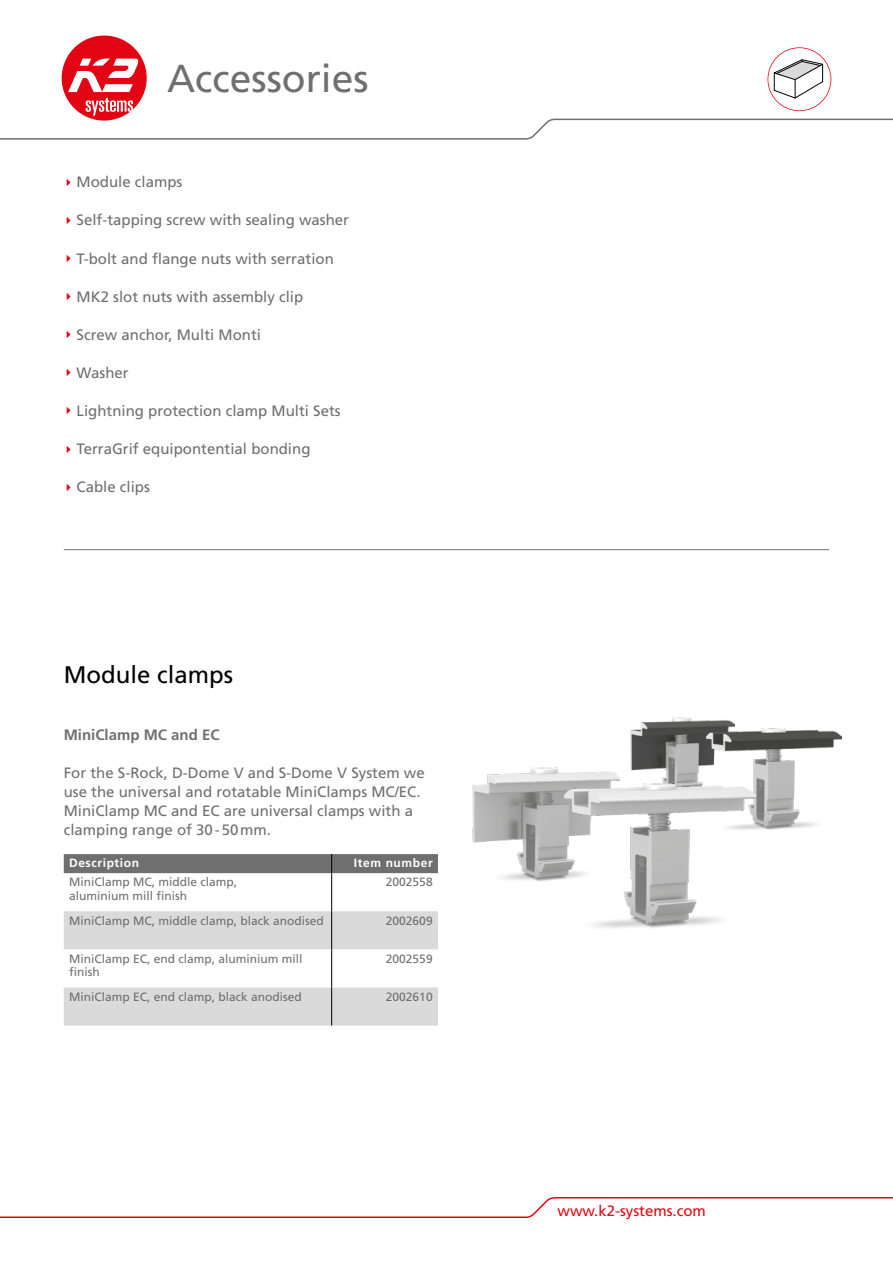
<style>
.page{position:relative;width:893px;height:1263px;background:#fff}
.page>*{position:absolute;margin:0;border:0;box-sizing:border-box;transform-origin:0 0}
.t1{font:39px "Frutiger LT Std";color:#706f6f}
.t2{font:24px "Frutiger LT Std";color:#000}
.t3{font:15px/19px "Frutiger LT Std";color:#706f6f}
.t4{font:15px "Frutiger LT Std";color:#e30613}
.t5{font:700 15px "Frutiger LT Std";color:#706f6f}
.t6{font:12px/13.5px "Frutiger LT Std";color:#706f6f}
.t7{font:700 12px "Frutiger LT Std";letter-spacing:.05em;color:#fff}
</style>
<div class="page">
<hr style="left:64px;top:549px;width:765px;height:1px;background:#706f6f">
<img style="left:631px;top:717px;width:103px;height:67px">
<img style="left:706px;top:728px;width:135px;height:102px">
<svg style="left:64px;top:911px;width:374px;height:114px"></svg>
<div style="left:64px;top:854px;width:374px;height:19px;background:#706f6f"></div>
<hr style="left:331px;top:873px;width:1px;height:38px;background:#000">
<hr style="left:331px;top:911px;width:1px;height:38px;background:#000">
<hr style="left:331px;top:949px;width:1px;height:38px;background:#000">
<hr style="left:331px;top:987px;width:1px;height:38px;background:#000">
<img style="left:472px;top:768px;width:147px;height:114px">
<img style="left:564px;top:784px;width:192px;height:144px">
<svg style="left:0;top:1197px;width:893px;height:21px"></svg>
<svg style="left:0;top:36px;width:893px;height:104px"></svg>
<h1 class="t1" style="left:167px;top:56px;width:203px">Accessories</h1>
<p class="t3" style="left:77px;top:173px;width:107px">Module clamps</p>
<p class="t3" style="left:77px;top:211px;width:274px">Self-tapping screw with sealing washer</p>
<p class="t3" style="left:77px;top:249px;width:259px">T-bolt and flange nuts with serration</p>
<p class="t3" style="left:77px;top:287px;width:228px">MK2 slot nuts with assembly clip</p>
<p class="t3" style="left:77px;top:325px;width:186px">Screw anchor, Multi Monti</p>
<p class="t3" style="left:77px;top:363px;width:54px">Washer</p>
<p class="t3" style="left:77px;top:401px;width:266px">Lightning protection clamp Multi Sets</p>
<p class="t3" style="left:77px;top:439px;width:235px">TerraGrif equipontential bonding</p>
<p class="t3" style="left:77px;top:477px;width:75px">Cable clips</p>
<h2 class="t2" style="left:64px;top:660px;width:171px">Module clamps</h2>
<p class="t5" style="left:64px;top:726px;width:157px">MiniClamp MC and EC</p>
<p class="t3" style="left:64px;top:763px;width:362px">For the S-Rock, D-Dome V and S-Dome V System we use the universal and rotatable MiniClamps MC/EC.<br>MiniClamp MC and EC are universal clamps with a clamping range of 30-50mm.</p>
<p class="t7" style="left:69px;top:856px;width:71px">Description</p>
<p class="t7" style="left:354px;top:856px;width:80px">Item number</p>
<p class="t6" style="left:69px;top:875px;width:170px">MiniClamp MC, middle clamp, aluminium mill finish</p>
<p class="t6" style="left:386px;top:875px;width:48px">2002558</p>
<p class="t6" style="left:69px;top:914px;width:256px">MiniClamp MC, middle clamp, black anodised</p>
<p class="t6" style="left:386px;top:914px;width:48px">2002609</p>
<p class="t6" style="left:69px;top:952px;width:235px">MiniClamp EC, end clamp, aluminium mill finish</p>
<p class="t6" style="left:386px;top:952px;width:48px">2002559</p>
<p class="t6" style="left:69px;top:990px;width:234px">MiniClamp EC, end clamp, black anodised</p>
<p class="t6" style="left:386px;top:990px;width:48px">2002610</p>
<p class="t4" style="left:558px;top:1202px;width:150px">www.k2-systems.com</p>
</div>
